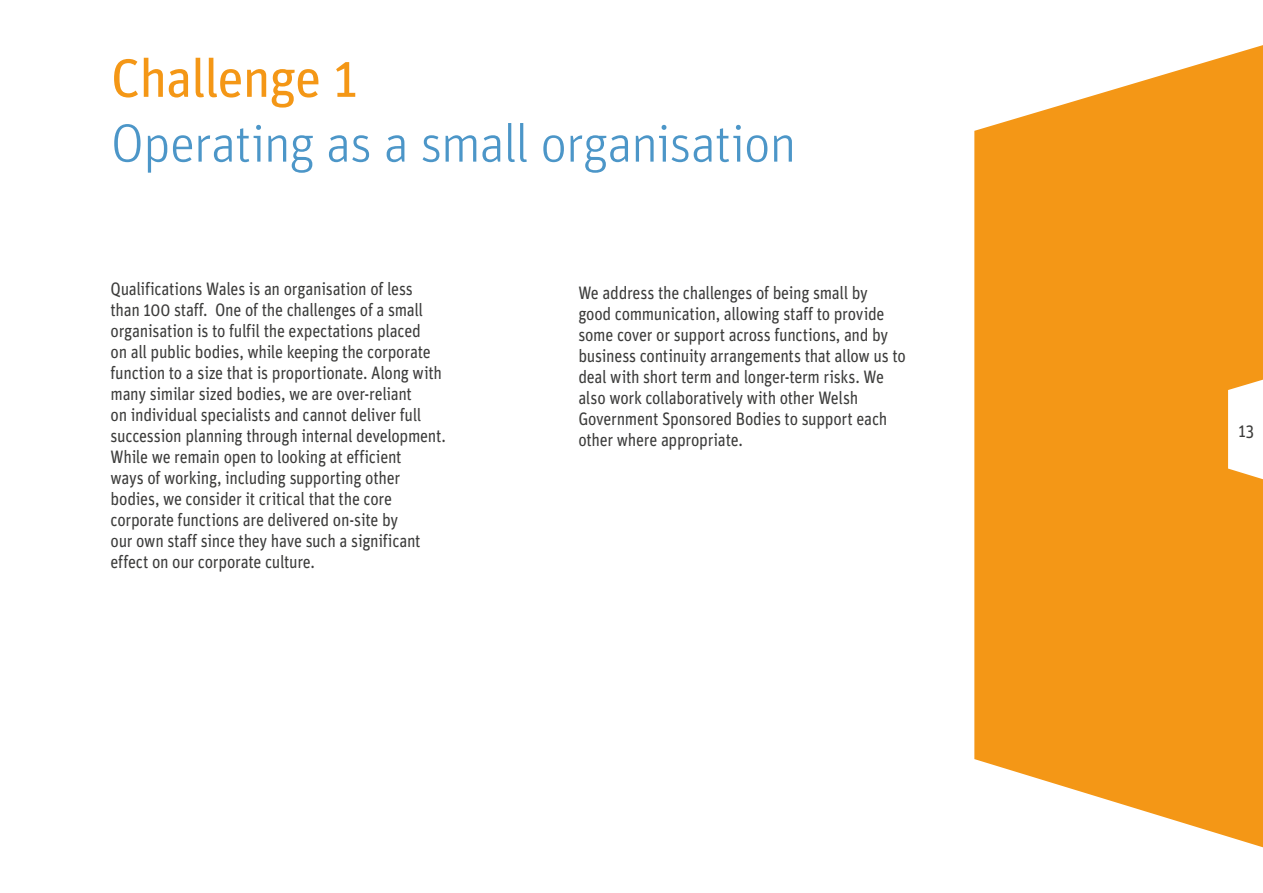
<style>
.page{position:relative;width:1263px;height:893px;background:#fff}
.page>*{position:absolute;margin:0;border:0;box-sizing:border-box;transform-origin:0 0}
.t1{font:300 54px "Unit OT";letter-spacing:-.025em;color:#4c96c8}
.t2{font:54px "Unit OT";letter-spacing:-.03em;color:#f49716}
.t3{font:18px/21px "Unit OT";letter-spacing:-.02em;color:#3c3c3b;scale:.9 1}
</style>
<div class="page">
<svg style="left:974px;top:45px;width:289px;height:802px;background:#f5a22f"></svg>
<svg style="left:1228px;top:380px;width:35px;height:99px"></svg>
<h1 class="t2" style="left:111px;top:44px;width:249px">Challenge 1</h1>
<h1 class="t1" style="left:111px;top:111px;width:687px">Operating as a small organisation</h1>
<p class="t3" style="left:111px;top:278px;width:374px">Qualifications Wales is an organisation of less than 100 staff. One of the challenges of a small organisation is to fulfil the expectations placed<br>on all public bodies, while keeping the corporate function to a size that is proportionate. Along with many similar sized bodies, we are over-reliant<br>on individual specialists and cannot deliver full succession planning through internal development.<br>While we remain open to looking at efficient<br>ways of working, including supporting other bodies, we consider it critical that the core corporate functions are delivered on-site by<br>our own staff since they have such a significant effect on our corporate culture.</p>
<p class="t3" style="left:578px;top:282px;width:365px">We address the challenges of being small by<br>good communication, allowing staff to provide some cover or support across functions, and by business continuity arrangements that allow us to deal with short term and longer-term risks. We also work collaboratively with other Welsh Government Sponsored Bodies to support each other where appropriate.</p>
<p class="t3" style="left:1238px;top:420px;width:19px">13</p>
</div>
